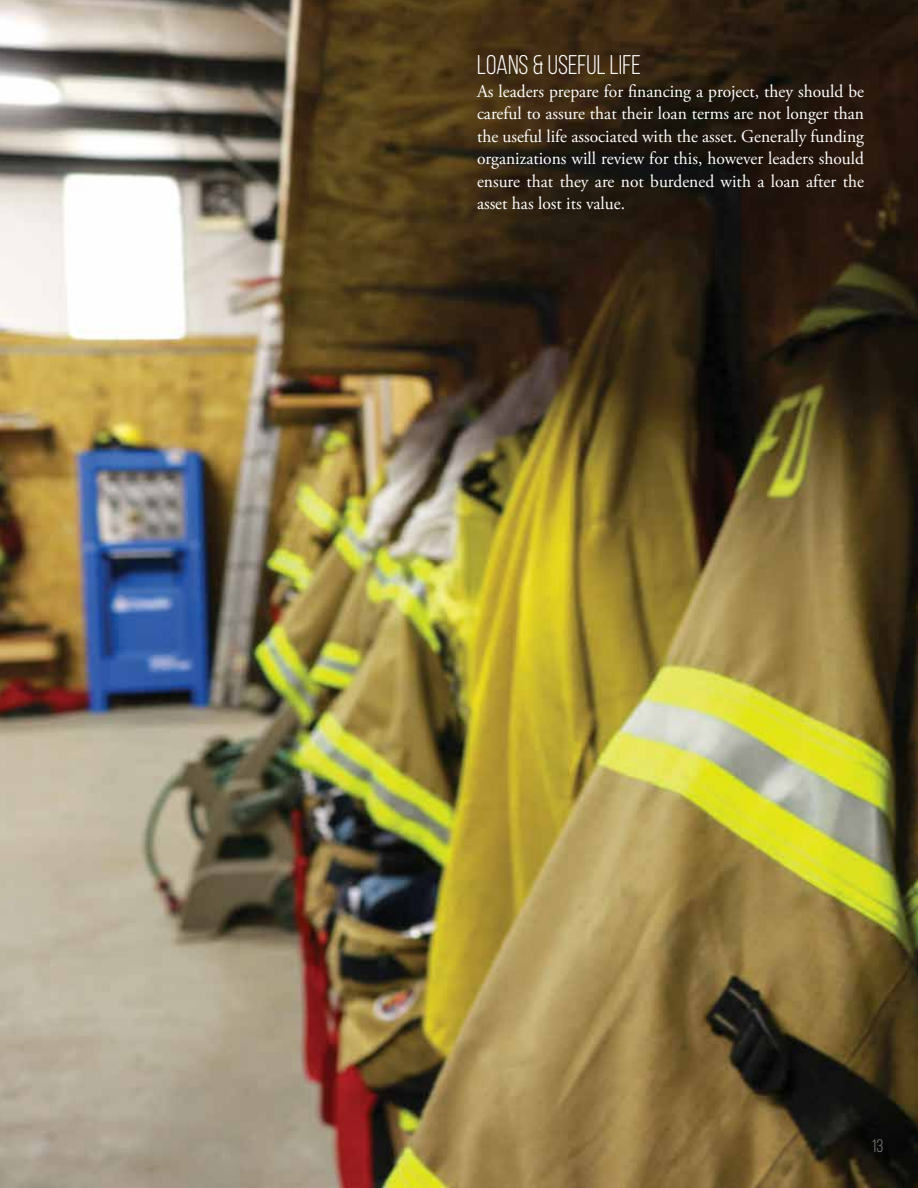
<style>
.page{position:relative;width:918px;height:1188px;background:#fff}
.page>*{position:absolute;margin:0;border:0;box-sizing:border-box;transform-origin:0 0}
.t1{font:27px "Bebas Neue";color:#fff}
.t2{font:18px/22.5px "Adobe Garamond Pro";color:#fff;text-align:justify}
.t3{font:18px "Bebas Neue";color:#838184}
</style>
<div class="page">
<img style="left:0;top:0;width:918px;height:1188px">
<img style="left:0;top:859px;width:1px;height:329px">
<h1 class="t1" style="left:477px;top:50px;width:165px">LOANS &amp; USEFUL LIFE</h1>
<p class="t2" style="left:477px;top:80px;width:389px">As leaders prepare for financing a project, they should be careful to assure that their loan terms are not longer than the useful life associated with the asset. Generally funding organizations will review for this, however leaders should ensure that they are not burdened with a loan after the asset has lost its value.</p>
<p class="t3" style="left:871px;top:1136px;width:13px">13</p>
</div>
